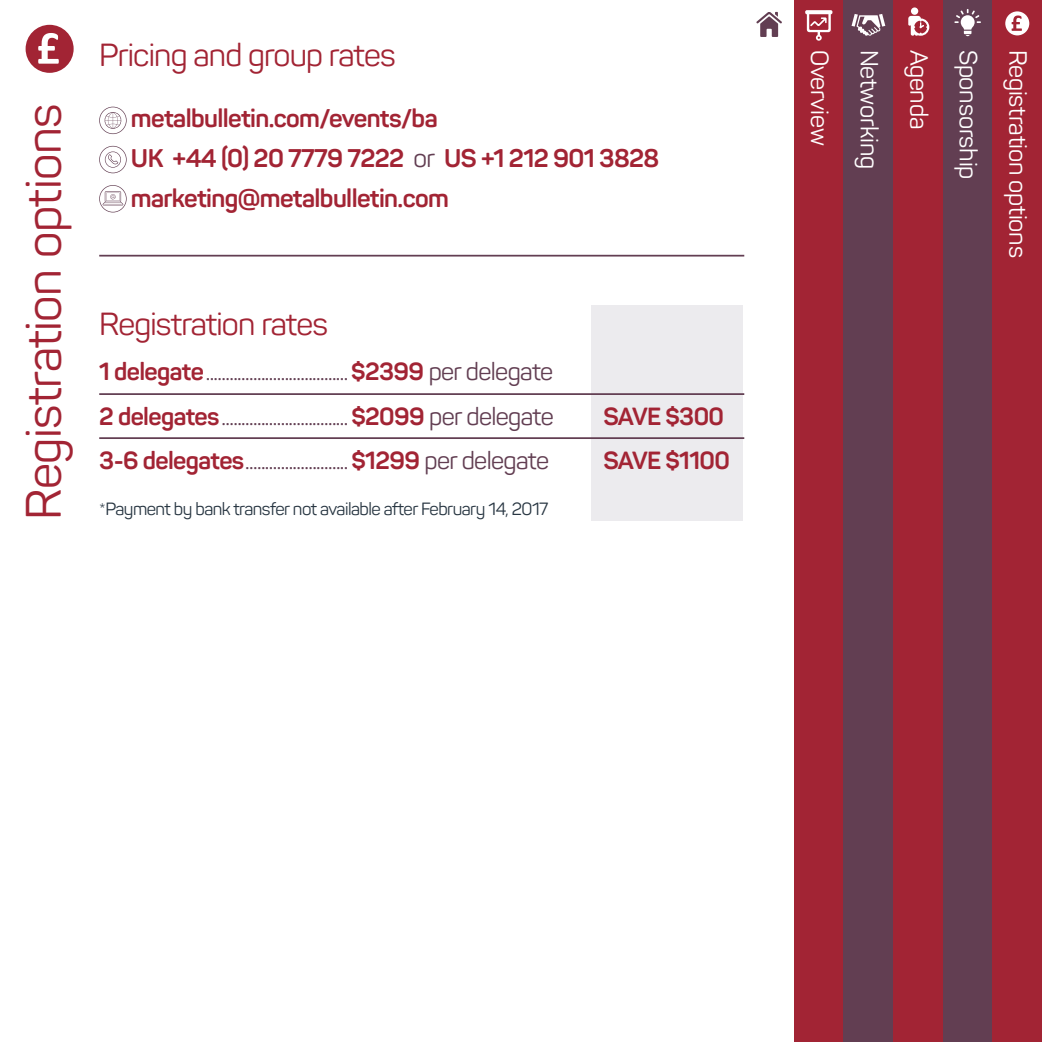
<style>
.page{position:relative;width:1042px;height:1042px;background:#fff}
.page>*{position:absolute;margin:0;border:0;box-sizing:border-box;transform-origin:0 0}
.t1{font:49px "Panton";letter-spacing:-.01em;color:#a22434}
.t2{font:31.5px "Panton";letter-spacing:-.025em;color:#a22434}
.t3{font:700 25.2px/40.1px "Panton";letter-spacing:-.025em;color:#a22434}
.t4{font:24.5px/44.6px "Panton";letter-spacing:-.025em;color:#623e52}
.t5{font:24.5px "Panton";letter-spacing:-.01em;color:#fff}
.t6{font:700 24.5px "Panton";letter-spacing:-.025em;color:#a22434}
.t7{font:17.5px "Panton";letter-spacing:-.03em;color:#283642}
.s1{font-weight:400;color:#623e52}
.s2{font-weight:700;color:#a22434}
</style>
<div class="page">
<svg style="left:26px;top:25px;width:48px;height:48px"></svg>
<svg style="left:756px;top:12px;width:26px;height:25px"></svg>
<hr style="left:99px;top:255px;width:645px;height:1px;background:#623e52">
<svg style="left:99px;top:146px;width:28px;height:27px"></svg>
<svg style="left:99px;top:185px;width:28px;height:27px"></svg>
<svg style="left:99px;top:107px;width:28px;height:27px"></svg>
<div style="left:591px;top:305px;width:152px;height:216px;background:#ecebee"></div>
<hr style="left:99px;top:393px;width:645px;height:2px;background:#623e52">
<hr style="left:99px;top:437px;width:645px;height:2px;background:#623e52">
<div style="left:794px;top:0;width:49px;height:1042px;background:#a22434"></div>
<svg style="left:805px;top:10px;width:27px;height:31px"></svg>
<div style="left:843px;top:0;width:50px;height:1042px;background:#623e52"></div>
<svg style="left:851px;top:14px;width:34px;height:22px"></svg>
<div style="left:893px;top:0;width:50px;height:1042px;background:#a22434"></div>
<div style="left:911px;top:7px;width:7px;height:8px;background:#fff;border-radius:50%"></div>
<svg style="left:908px;top:16px;width:21px;height:20px"></svg>
<div style="left:943px;top:0;width:49px;height:1042px;background:#623e52"></div>
<svg style="left:954px;top:9px;width:27px;height:27px"></svg>
<div style="left:992px;top:0;width:50px;height:1042px;background:#a22434"></div>
<svg style="left:1005px;top:11px;width:24px;height:24px"></svg>
<p class="t2" style="left:99px;top:36px;width:298px">Pricing and group rates</p>
<h1 class="t1" style="left:13px;top:520px;width:418px;rotate:-90deg">Registration options</h1>
<p class="t3" style="left:131px;top:98px;width:530px">metalbulletin.com/events/ba<br>UK +44 (0) 20 7779 7222 <span class="s1">or</span> US +1 212 901 3828 marketing@metalbulletin.com</p>
<p class="t2" style="left:99px;top:305px;width:230px">Registration rates</p>
<p class="t4" style="left:99px;top:349px;width:456px"><span class="s2">1 delegate</span>....................................<span class="s2">$2399</span> per delegate<br><span class="s2">2 delegates</span>................................<span class="s2">$2099</span> per delegate</p>
<p class="t6" style="left:603px;top:401px;width:122px">SAVE $300</p>
<p class="t4" style="left:99px;top:438px;width:451px"><span class="s2">3-6 delegates</span>..........................<span class="s2">$1299</span> per delegate</p>
<p class="t6" style="left:603px;top:445px;width:128px">SAVE $1100</p>
<p class="t7" style="left:99px;top:498px;width:451px">*Payment by bank transfer not available after February 14, 2017</p>
<p class="t5" style="left:835px;top:50px;width:97px;rotate:90deg">Overview</p>
<p class="t5" style="left:884px;top:50px;width:121px;rotate:90deg">Networking</p>
<p class="t5" style="left:934px;top:50px;width:81px;rotate:90deg">Agenda</p>
<p class="t5" style="left:983px;top:50px;width:131px;rotate:90deg">Sponsorship</p>
<p class="t5" style="left:1033px;top:50px;width:210px;rotate:90deg">Registration options</p>
</div>
